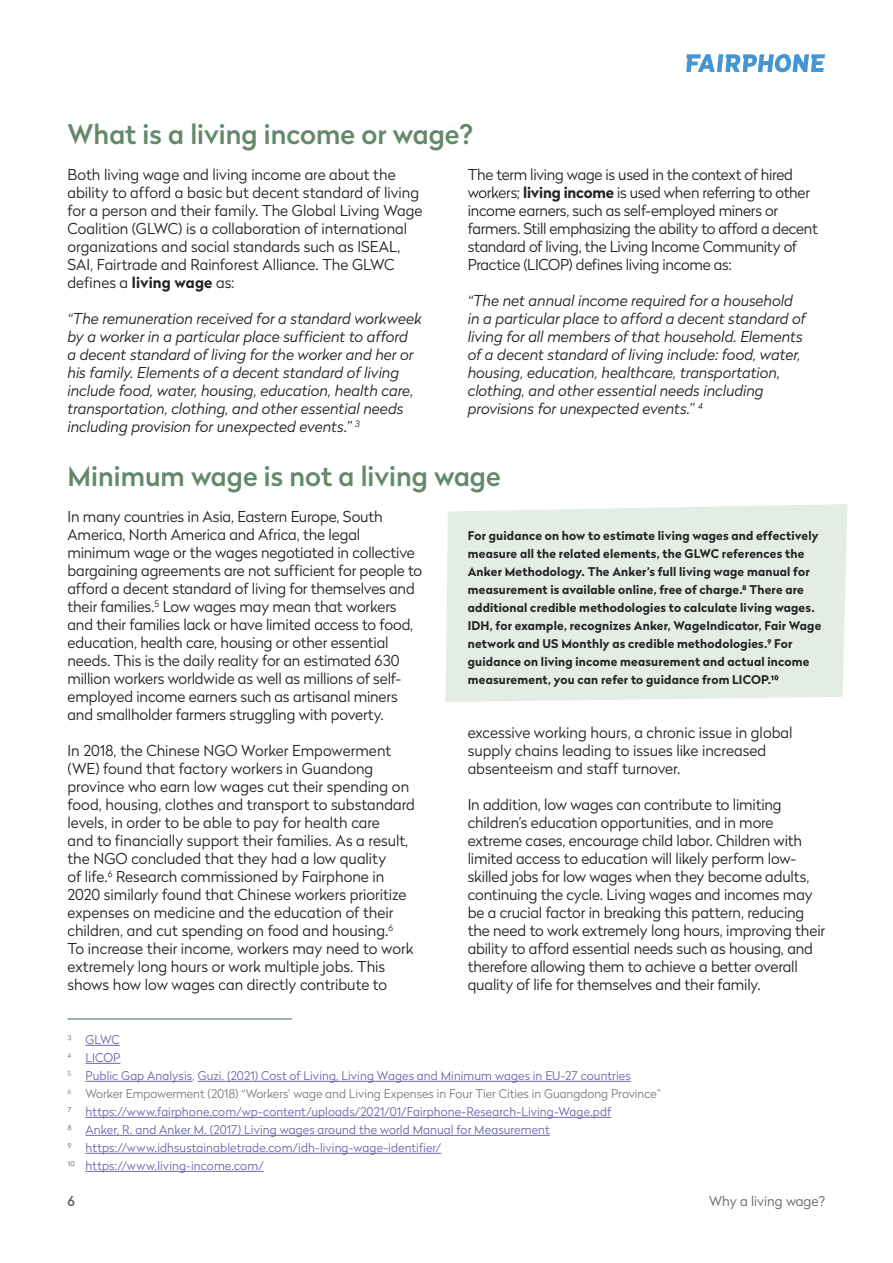
<style>
.page{position:relative;width:893px;height:1263px;background:#fff}
.page>*{position:absolute;margin:0;border:0;box-sizing:border-box;transform-origin:0 0}
.t1{font:500 27px "Radikal";color:#64896a}
.t2{font:300 15px/18px "Radikal";letter-spacing:-.005em;color:#232323}
.t3{font:italic 300 15px/18px "Radikal";color:#232323}
.t4{font:300 13.5px "Radikal";color:#636466}
.t5{font:500 13.5px "Radikal";color:#636466}
.t6{font:700 12px/18px "Radikal";letter-spacing:.015em;color:#232323}
.t7{font:300 12px/18px "Radikal";letter-spacing:.005em;color:#6b66ae}
.s1{font-weight:700}
.s2{color:#7b7d80}
</style>
<div class="page">
<svg style="left:686px;top:54px;width:139px;height:18px"></svg>
<div style="left:446px;top:504px;width:402px;height:198px;background:#e3ede5"></div>
<hr style="left:86px;top:1045px;width:34px;height:1px;background:#6b66ae">
<hr style="left:86px;top:1063px;width:34px;height:1px;background:#6b66ae">
<hr style="left:86px;top:1081px;width:106px;height:1px;background:#6b66ae">
<hr style="left:198px;top:1081px;width:433px;height:1px;background:#6b66ae">
<hr style="left:86px;top:1117px;width:525px;height:1px;background:#6b66ae">
<hr style="left:86px;top:1135px;width:464px;height:1px;background:#6b66ae">
<hr style="left:86px;top:1153px;width:355px;height:1px;background:#6b66ae">
<hr style="left:86px;top:1171px;width:178px;height:1px;background:#6b66ae">
<hr style="left:68px;top:1018px;width:224px;height:1px;background:#3f624a">
<h1 class="t1" style="left:68px;top:115px;width:407px">What is a living income or wage?</h1>
<p class="t2" style="left:68px;top:165px;width:357px">Both living wage and living income are about the ability to afford a basic but decent standard of living for a person and their family. The Global Living Wage Coalition (GLWC) is a collaboration of international organizations and social standards such as ISEAL, SAI, Fairtrade and Rainforest Alliance. The GLWC defines a <span class="s1">living wage</span> as:</p>
<p class="t3" style="left:68px;top:309px;width:356px">“The remuneration received for a standard workweek by a worker in a particular place sufficient to afford<br>a decent standard of living for the worker and her or his family. Elements of a decent standard of living include food, water, housing, education, health care, transportation, clothing, and other essential needs including provision for unexpected events.” <sup>3</sup></p>
<p class="t2" style="left:468px;top:165px;width:352px">The term living wage is used in the context of hired workers; <span class="s1">living income</span> is used when referring to other income earners, such as self-employed miners or farmers. Still emphasizing the ability to afford a decent standard of living, the Living Income Community of Practice (LICOP) defines living income as:</p>
<p class="t3" style="left:468px;top:291px;width:339px">“The net annual income required for a household in a particular place to afford a decent standard of living for all members of that household. Elements of a decent standard of living include: food, water, housing, education, healthcare, transportation, clothing, and other essential needs including provisions for unexpected events.” <sup>4</sup></p>
<h1 class="t1" style="left:68px;top:457px;width:435px">Minimum wage is not a living wage</h1>
<p class="t2" style="left:68px;top:507px;width:356px">In many countries in Asia, Eastern Europe, South America, North America and Africa, the legal minimum wage or the wages negotiated in collective bargaining agreements are not sufficient for people to afford a decent standard of living for themselves and their families.<sup>5</sup> Low wages may mean that workers and their families lack or have limited access to food, education, health care, housing or other essential needs. This is the daily reality for an estimated 630 million workers worldwide as well as millions of self&shy;employed income earners such as artisanal miners and smallholder farmers struggling with poverty.</p>
<p class="t2" style="left:67px;top:741px;width:349px">In 2018, the Chinese NGO Worker Empowerment (WE) found that factory workers in Guandong province who earn low wages cut their spending on food, housing, clothes and transport to substandard levels, in order to be able to pay for health care<br>and to financially support their families. As a result, the NGO concluded that they had a low quality<br>of life.<sup>6</sup> Research commissioned by Fairphone in 2020 similarly found that Chinese workers prioritize expenses on medicine and the education of their children, and cut spending on food and housing.<sup>6<br></sup>To increase their income, workers may need to work extremely long hours or work multiple jobs. This shows how low wages can directly contribute to</p>
<p class="t6" style="left:468px;top:526px;width:355px">For guidance on how to estimate living wages and effectively measure all the related elements, the GLWC references the Anker Methodology. The Anker’s full living wage manual for measurement is available online, free of charge.8 There are additional credible methodologies to calculate living wages.<br>IDH, for example, recognizes Anker, WageIndicator, Fair Wage network and US Monthly as credible methodologies.9 For guidance on living income measurement and actual income measurement, you can refer to guidance from LICOP.10</p>
<p class="t2" style="left:468px;top:723px;width:326px">excessive working hours, a chronic issue in global supply chains leading to issues like increased absenteeism and staff turnover.</p>
<p class="t2" style="left:468px;top:795px;width:359px">In addition, low wages can contribute to limiting children’s education opportunities, and in more extreme cases, encourage child labor. Children with limited access to education will likely perform low&shy;skilled jobs for low wages when they become adults, continuing the cycle. Living wages and incomes may be a crucial factor in breaking this pattern, reducing the need to work extremely long hours, improving their ability to afford essential needs such as housing, and therefore allowing them to achieve a better overall quality of life for themselves and their family.</p>
<p class="t7" style="left:68px;top:1030px;width:595px"><span class="s2">3</span> GLWC<br><sup>4</sup> LICOP<br><sup>5</sup> Public Gap Analysis<span class="s2">,</span> Guzi. (2021) Cost of Living, Living Wages and Minimum wages in EU-27 countries<br><sup>6</sup> <span class="s2">Worker Empowerment (2018) “Workers’ wage and Living Expenses in Four Tier Cities in Guangdong Province” 7</span> https://www.fairphone.com/wp-content/uploads/2021/01/Fairphone-Research-Living-Wage.pdf<br><span class="s2">8</span> Anker, R. and Anker M. (2017) Living wages around the world Manual for Measurement<br><span class="s2">9</span> https://www.idhsustainabletrade.com/idh-living-wage-identifier/<br><span class="s2">10</span> https://www.living-income.com/</p>
<p class="t5" style="left:68px;top:1191px;width:9px">6</p>
<p class="t4" style="left:709px;top:1192px;width:117px">Why a living wage?</p>
</div>
